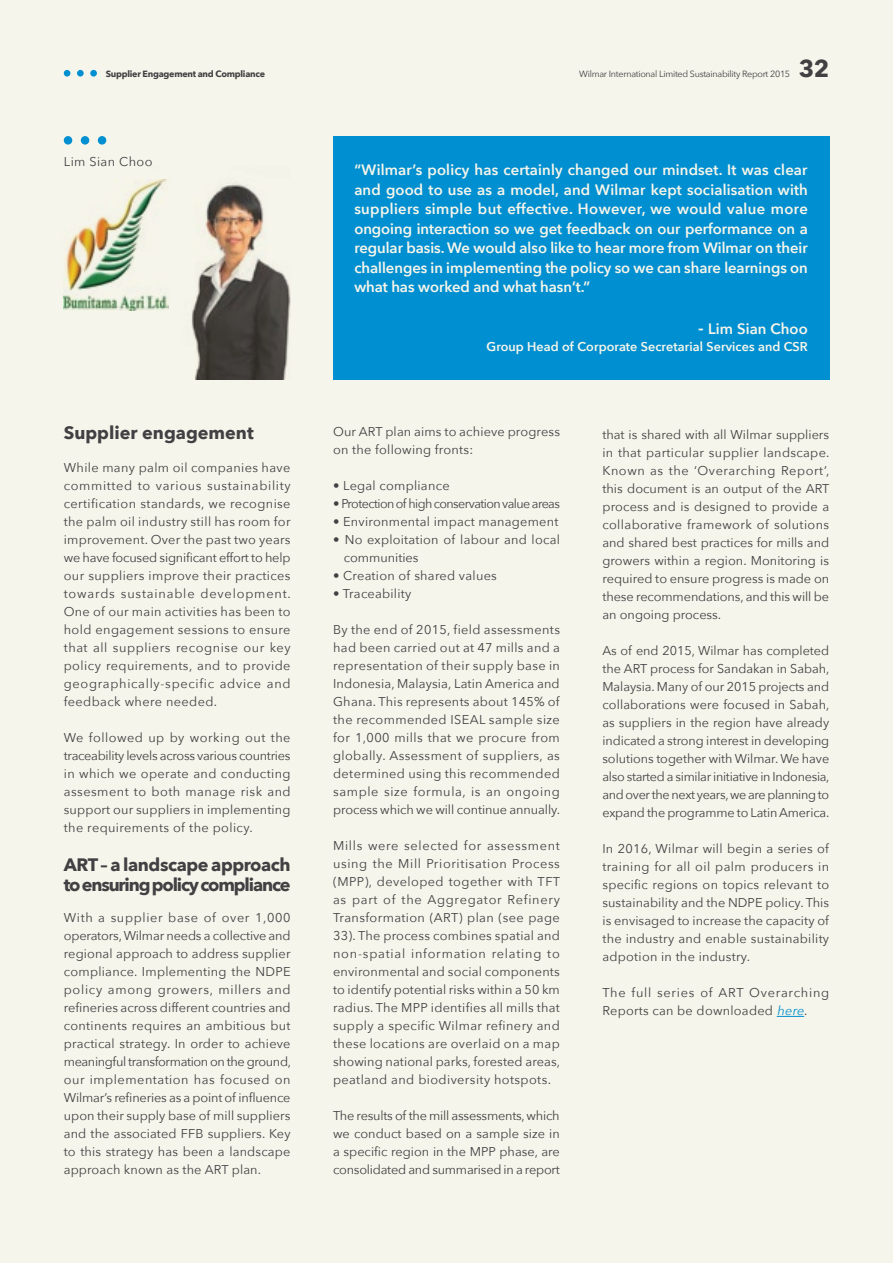
<style>
.page{position:relative;width:893px;height:1263px;background:#f6f5eb}
.page>*{position:absolute;margin:0;border:0;box-sizing:border-box;transform-origin:0 0}
.t1{font:700 24px "Avenir Next";color:#414042}
.t2{font:700 18px/19.5px "Avenir Next";letter-spacing:-.065em;color:#414042}
.t3{font:700 18px "Avenir Next";color:#414042}
.t4{font:600 15px/19.5px "Avenir Next";letter-spacing:-.005em;color:#f6f5eb;text-align:justify}
.t5{font:12.75px/18px "Avenir Next";letter-spacing:.015em;color:#414042;text-align:justify}
.t6{font:12.75px/18px "Avenir Next";letter-spacing:.05em;color:#414042}
.t7{font:600 12.75px "Avenir Next";color:#f6f5eb}
.t8{font:12.75px "Avenir Next";letter-spacing:-.045em;color:#414042}
.t9{font:9px "Avenir Next";letter-spacing:-.03em;color:#414042}
.t10{font:700 9px "Avenir Next";letter-spacing:-.03em;color:#414042}
.s1{font-size:18px}
.s2{font-style:italic;color:#008fd0}
</style>
<div class="page">
<div style="left:64px;top:70px;width:6px;height:7px;background:#008fd0;border-radius:50%"></div>
<div style="left:77px;top:70px;width:7px;height:7px;background:#008fd0;border-radius:50%"></div>
<div style="left:90px;top:70px;width:7px;height:7px;background:#008fd0;border-radius:50%"></div>
<div style="left:333px;top:136px;width:496px;height:243px;background:#008fd0"></div>
<img style="left:156px;top:184px;width:135px;height:195px">
<div style="left:64px;top:136px;width:8px;height:9px;background:#008fd0;border-radius:50%"></div>
<div style="left:81px;top:136px;width:8px;height:9px;background:#008fd0;border-radius:50%"></div>
<div style="left:98px;top:136px;width:8px;height:9px;background:#008fd0;border-radius:50%"></div>
<img style="left:64px;top:179px;width:105px;height:131px">
<svg style="left:777px;top:1016px;width:27px;height:1px"></svg>
<p class="t9" style="left:579px;top:66px;width:212px">Wilmar International Limited Sustainability Report 2015</p>
<h1 class="t1" style="left:799px;top:47px;width:32px">29</h1>
<h1 class="t1" style="left:799px;top:47px;width:32px">32</h1>
<p class="t10" style="left:106px;top:66px;width:161px">Supplier Engagement and Compliance</p>
<p class="t9" style="left:560px;top:66px;width:225px">Wilmar Inte na io l Limited Sustainability Report 2014/15</p>
<p class="t10" style="left:106px;top:66px;width:39px">Contents</p>
<p class="t5" style="left:64px;top:152px;width:90px">Lim Sian Choo</p>
<h2 class="t3" style="left:64px;top:417px;width:191px">Supplier engagement</h2>
<p class="t5" style="left:64px;top:458px;width:229px">While many palm oil companies have committed to various sustainability certification standards, we recognise the palm oil industry still has room for improvement. Over the past two years we have focused significant effort to help our suppliers improve their practices towards sustainable development.<br>One of our main activities has been to hold engagement sessions to ensure that all suppliers recognise our key policy requirements, and to provide geographically-specific advice and feedback where needed.</p>
<p class="t5" style="left:64px;top:728px;width:228px">We followed up by working out the traceability levels across various countries in which we operate and conducting assesment to both manage risk and support our suppliers in implementing the requirements of the policy.</p>
<h2 class="t2" style="left:64px;top:855px;width:228px">ART – a landscape approach to ensuring policy compliance</h2>
<p class="t5" style="left:64px;top:908px;width:229px">With a supplier base of over 1,000 operators, Wilmar needs a collective and regional approach to address supplier compliance. Implementing the NDPE policy among growers, millers and refineries across different countries and continents requires an ambitious but practical strategy. In order to achieve meaningful transformation on the ground, our implementation has focused on Wilmar’s refineries as a point of influence upon their supply base of mill suppliers and the associated FFB suppliers. Key to this strategy has been a landscape approach known as the ART plan.</p>
<p class="t4" style="left:354px;top:160px;width:456px">“Wilmar’s policy has certainly changed our mindset. It was clear and good to use as a model, and Wilmar kept socialisation with suppliers simple but effective. However, we would value more ongoing interaction so we get feedback on our performance on a regular basis. We would also like to hear more from Wilmar on their challenges in implementing the policy so we can share learnings on what has worked and what hasn’t.”</p>
<p class="t4" style="left:698px;top:319px;width:112px"><span class="s1">-</span> Lim Sian Choo</p>
<p class="t7" style="left:486px;top:335px;width:323px">Group Head of Corporate Secretarial Services and CSR</p>
<p class="t5" style="left:333px;top:422px;width:228px">Our ART plan aims to achieve progress on the following fronts:</p>
<p class="t5" style="left:333px;top:476px;width:118px">• Legal compliance</p>
<p class="t8" style="left:333px;top:492px;width:228px">• Protection of high conservation value areas</p>
<p class="t5" style="left:333px;top:512px;width:227px">• Environmental impact management</p>
<p class="t5" style="left:344px;top:530px;width:218px;text-indent:-11px">• No exploitation of labour and local communities</p>
<p class="t5" style="left:333px;top:566px;width:165px">• Creation of shared values</p>
<p class="t5" style="left:333px;top:584px;width:80px">• Traceability</p>
<p class="t5" style="left:333px;top:620px;width:229px">By the end of 2015, field assessments had been carried out at 47 mills and a representation of their supply base in Indonesia, Malaysia, Latin America and Ghana. This represents about 145% of the recommended ISEAL sample size for 1,000 mills that we procure from globally. Assessment of suppliers, as determined using this recommended sample size formula, is an ongoing process which we will continue annually.</p>
<p class="t5" style="left:333px;top:836px;width:229px">Mills were selected for assessment using the Mill Prioritisation Process (MPP), developed together with TFT as part of the Aggregator Refinery Transformation (ART) plan (see page 33). The process combines spatial and non-spatial information relating to environmental and social components to identify potential risks within a 50 km radius. The MPP identifies all mills that supply a specific Wilmar refinery and these locations are overlaid on a map showing national parks, forested areas, peatland and biodiversity hotspots.</p>
<p class="t5" style="left:333px;top:1106px;width:228px">The results of the mill assessments, which we conduct based on a sample size in a specific region in the MPP phase, are consolidated and summarised in a report</p>
<p class="t5" style="left:602px;top:425px;width:229px">that is shared with all Wilmar suppliers in that particular supplier landscape.<br>Known as the ‘Overarching Report’, this document is an output of the ART process and is designed to provide a collaborative framework of solutions and shared best practices for mills and growers within a region. Monitoring is required to ensure progress is made on these recommendations, and this will be an ongoing process.</p>
<p class="t5" style="left:602px;top:641px;width:229px">As of end 2015, Wilmar has completed the ART process for Sandakan in Sabah, Malaysia. Many of our 2015 projects and collaborations were focused in Sabah, as suppliers in the region have already indicated a strong interest in developing solutions together with Wilmar. We have also started a similar initiative in Indonesia, and over the next years, we are planning to expand the programme to Latin America.</p>
<p class="t5" style="left:602px;top:839px;width:228px">In 2016, Wilmar will begin a series of training for all oil palm producers in specific regions on topics relevant to sustainability and the NDPE policy. This is envisaged to increase the capacity of the industry and enable sustainability adpotion in the industry.</p>
<p class="t6" style="left:602px;top:983px;width:228px">The full series of ART Overarching<br>Reports can be downloaded <span class="s2">here</span>.</p>
</div>
